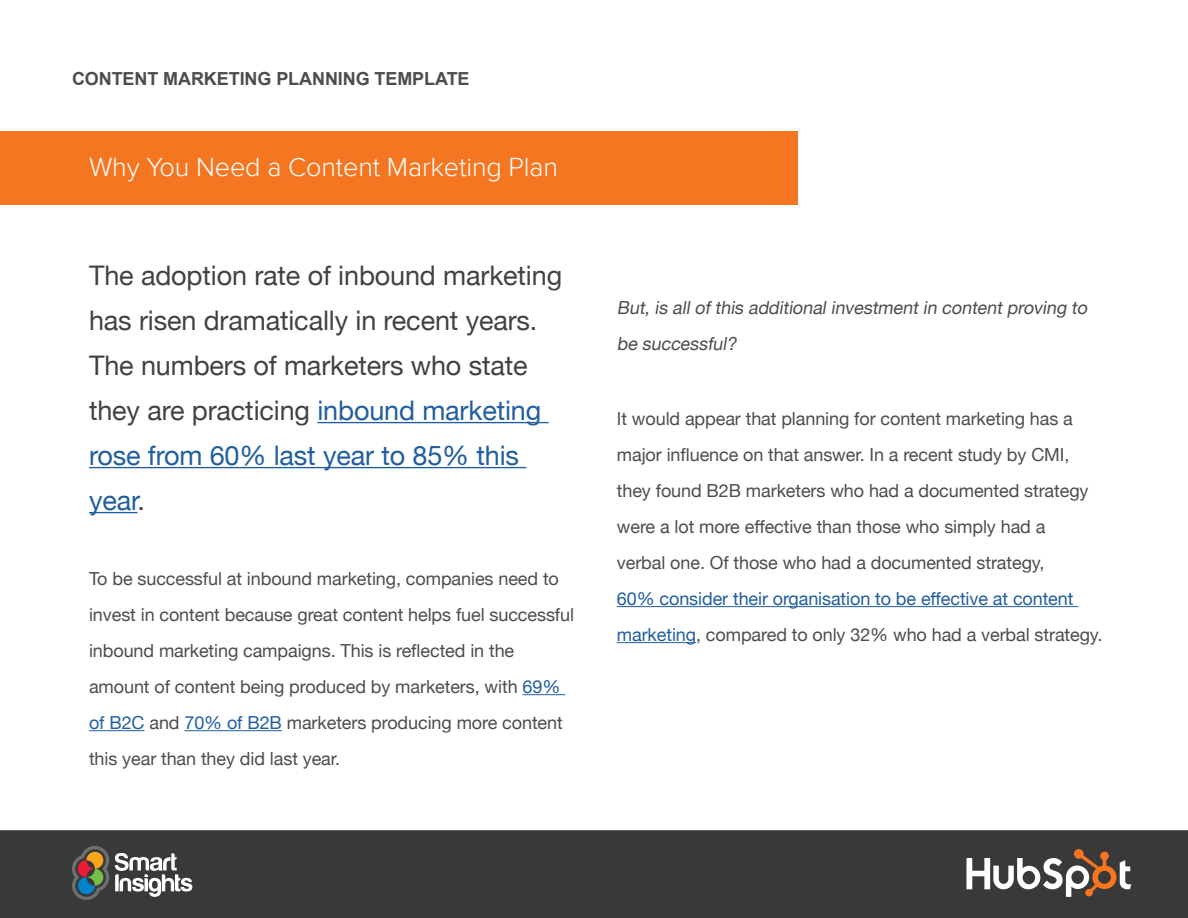
<style>
.page{position:relative;width:1188px;height:918px;background:#fff}
.page>*{position:absolute;margin:0;border:0;box-sizing:border-box;transform-origin:0 0}
.t1{font:27px/45px "Helvetica Neue";letter-spacing:-.005em;color:#424242}
.t2{font:300 27px "Proxima Nova";letter-spacing:-.005em;color:#fff}
.t3{font:18px/36px "Helvetica Neue";letter-spacing:-.005em;color:#4d4d4d}
.t4{font:18px/36px "Helvetica Neue";letter-spacing:-.005em;color:#215e9f}
.t5{font:italic 18px/36px "Helvetica Neue";color:#4d4d4d}
.t6{font:700 18px "Arial";letter-spacing:-.005em;color:#4d4d4d}
.s1{color:#215e9f}
.s2{color:#4d4d4d}
</style>
<div class="page">
<div style="left:0;top:131px;width:797px;height:74px;background:#f47621"></div>
<hr style="left:317px;top:422px;width:232px;height:1px;background:#215e9f">
<hr style="left:89px;top:467px;width:437px;height:1px;background:#215e9f">
<hr style="left:89px;top:512px;width:49px;height:1px;background:#215e9f">
<hr style="left:523px;top:694px;width:42px;height:1px;background:#215e9f">
<hr style="left:89px;top:730px;width:56px;height:1px;background:#215e9f">
<hr style="left:184px;top:730px;width:98px;height:1px;background:#215e9f">
<hr style="left:617px;top:606px;width:461px;height:1px;background:#215e9f">
<hr style="left:617px;top:642px;width:79px;height:1px;background:#215e9f">
<div style="left:0;top:830px;width:1188px;height:88px;background:#393939"></div>
<svg style="left:967px;top:849px;width:164px;height:48px"></svg>
<svg style="left:72px;top:846px;width:37px;height:54px"></svg>
<div style="left:78px;top:877px;width:17px;height:17px;background:#0083ca;border-radius:50%"></div>
<div style="left:78px;top:860px;width:17px;height:17px;background:#ed1b35;border-radius:50%"></div>
<svg style="left:86px;top:869px;width:17px;height:17px"></svg>
<svg style="left:86px;top:852px;width:17px;height:17px"></svg>
<svg style="left:115px;top:853px;width:77px;height:44px"></svg>
<p class="t6" style="left:72px;top:67px;width:399px">CONTENT MARKETING PLANNING TEMPLATE</p>
<h1 class="t2" style="left:89px;top:152px;width:471px">Why You Need a Content Marketing Plan</h1>
<h1 class="t1" style="left:89px;top:254px;width:475px">The adoption rate of inbound marketing has risen dramatically in recent years.<br>The numbers of marketers who state they are practicing <span class="s1">inbound marketing rose from 60% last year to 85% this year</span>.</h1>
<p class="t3" style="left:89px;top:562px;width:487px">To be successful at inbound marketing, companies need to invest in content because great content helps fuel successful inbound marketing campaigns. This is reflected in the amount of content being produced by marketers, with <span class="s1">69% of B2C</span> and <span class="s1">70% of B2B</span> marketers producing more content this year than they did last year.</p>
<p class="t5" style="left:617px;top:290px;width:476px">But,is allofthis additionalinvestmentin contentproving to be successful?</p>
<p class="t3" style="left:617px;top:401px;width:473px">It would appear that planning for content marketing has a major influence on that answer. In a recent study by CMI, they found B2B marketers who had a documented strategy were a lot more effective than those who simply had a verbal one. Of those who had a documented strategy,</p>
<p class="t4" style="left:617px;top:581px;width:487px">60% consider their organisation to be effective at content marketing<span class="s2">, compared to only 32% who had a verbal strategy.</span></p>
</div>
